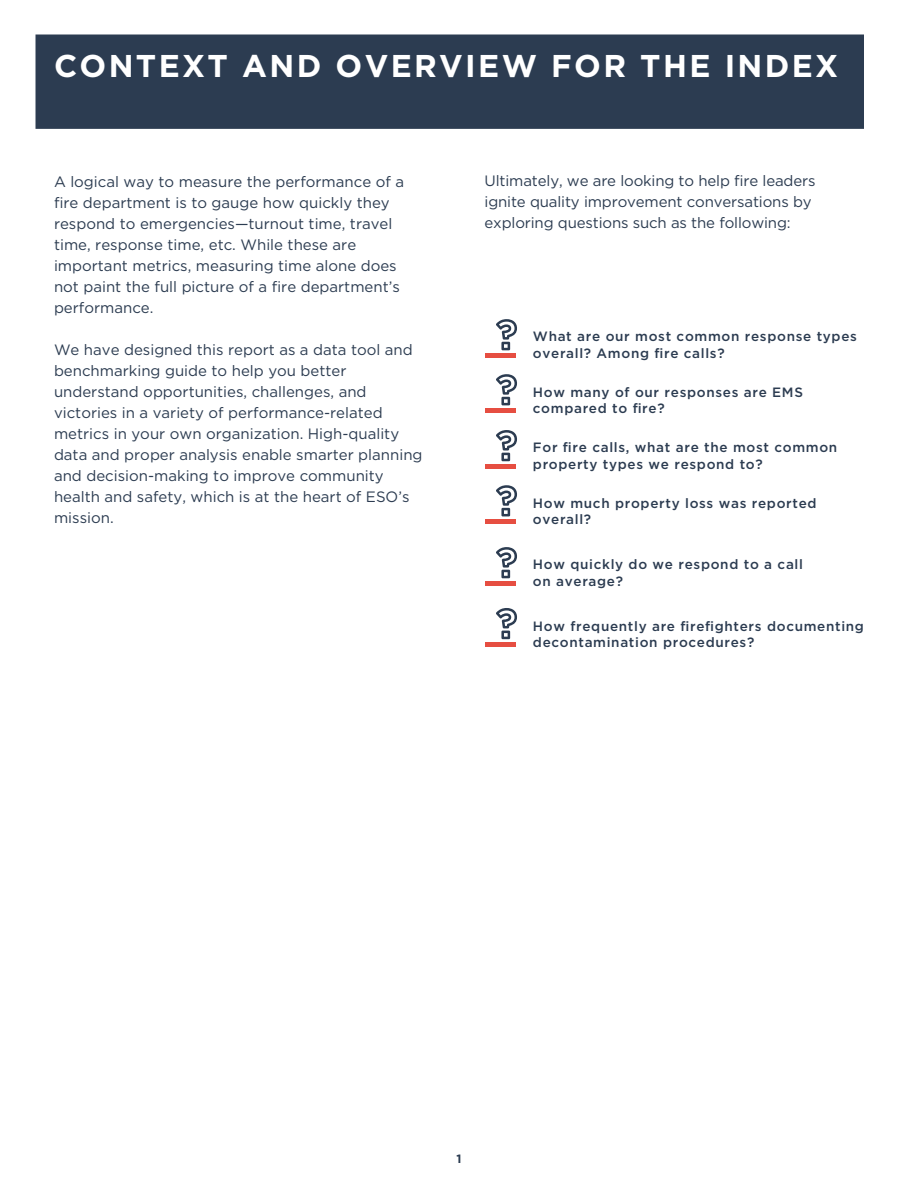
<style>
.page{position:relative;width:918px;height:1188px;background:#fff}
.page>*{position:absolute;margin:0;border:0;box-sizing:border-box;transform-origin:0 0}
.t1{font:700 31.5px "Gotham";letter-spacing:.075em;color:#fff}
.t2{font:15px/21px "Gotham";color:#2c3c51}
.t3{font:500 13.5px/16.5px "Gotham";letter-spacing:.05em;color:#2c3c51}
.t4{font:700 12px "Gotham";color:#2c3c51}
</style>
<div class="page">
<div style="left:36px;top:35px;width:828px;height:94px;background:#2c3c51"></div>
<svg style="left:496px;top:608px;width:21px;height:31px"></svg>
<div style="left:485px;top:642px;width:31px;height:5px;background:#e64e41"></div>
<svg style="left:496px;top:485px;width:21px;height:31px"></svg>
<hr style="left:485px;top:520px;width:31px;height:4px;background:#e64e41">
<svg style="left:496px;top:547px;width:21px;height:31px"></svg>
<div style="left:485px;top:581px;width:31px;height:5px;background:#e64e41"></div>
<svg style="left:496px;top:374px;width:21px;height:31px"></svg>
<div style="left:485px;top:408px;width:31px;height:5px;background:#e64e41"></div>
<svg style="left:496px;top:430px;width:21px;height:31px"></svg>
<div style="left:485px;top:464px;width:31px;height:5px;background:#e64e41"></div>
<svg style="left:496px;top:319px;width:21px;height:31px"></svg>
<div style="left:485px;top:353px;width:31px;height:5px;background:#e64e41"></div>
<h1 class="t1" style="left:54px;top:52px;width:786px">CONTEXT AND OVERVIEW FOR THE INDEX</h1>
<p class="t2" style="left:54px;top:172px;width:352px">A logical way to measure the performance of a fire department is to gauge how quickly they respond to emergencies—turnout time, travel time, response time, etc. While these are important metrics, measuring time alone does not paint the full picture of a fire department’s performance.</p>
<p class="t2" style="left:54px;top:340px;width:370px">We have designed this report as a data tool and benchmarking guide to help you better understand opportunities, challenges, and victories in a variety of performance-related metrics in your own organization. High-quality data and proper analysis enable smarter planning and decision-making to improve community health and safety, which is at the heart of ESO’s mission.</p>
<p class="t2" style="left:485px;top:171px;width:332px">Ultimately, we are looking to help fire leaders ignite quality improvement conversations by exploring questions such as the following:</p>
<p class="t3" style="left:533px;top:329px;width:326px">What are our most common response types overall? Among fire calls?</p>
<p class="t3" style="left:533px;top:385px;width:272px">How many of our responses are EMS compared to fire?</p>
<p class="t3" style="left:533px;top:440px;width:306px">For fire calls, what are the most common property types we respond to?</p>
<p class="t3" style="left:533px;top:496px;width:285px">How much property loss was reported overall?</p>
<p class="t3" style="left:533px;top:557px;width:272px">How quickly do we respond to a call on average?</p>
<p class="t3" style="left:533px;top:619px;width:333px">How frequently are firefighters documenting decontamination procedures?</p>
<p class="t4" style="left:456px;top:1153px;width:7px">1</p>
</div>
